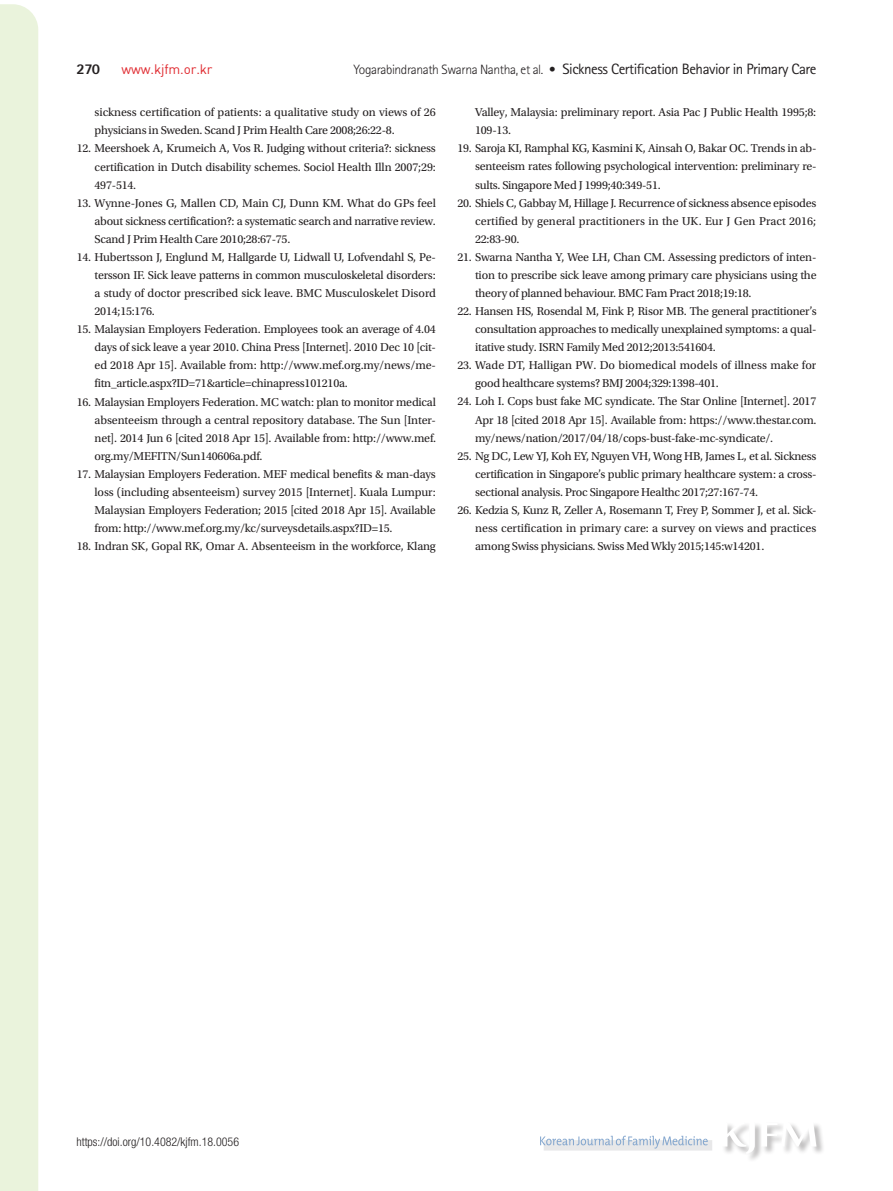
<style>
.page{position:relative;width:893px;height:1191px;background:#fff}
.page>*{position:absolute;margin:0;border:0;box-sizing:border-box;transform-origin:0 0}
.t1{font:15px "Rotis Sans Serif Std";letter-spacing:-.03em;color:#231f20}
.t2{font:800 15px "Rotis Sans Serif Std";color:#231f20}
.t3{font:13.5px "Dinreg";letter-spacing:-.01em;color:#e02a30}
.t4{font:12px/18px "Utopia Std";letter-spacing:-.02em;color:#231f20;text-align:justify}
.t5{font:300 condensed 12px "Helvetica Neue LT Std";color:#231f20}
.s1{font-weight:300;font-size:13.5px}
</style>
<div class="page">
<div style="left:0;top:4px;width:38px;height:1187px;background:#eaf3dc"></div>
<div style="left:721px;top:1122px;width:104px;height:40px;background:#231f20;opacity:.3"></div>
<svg style="left:722px;top:1122px;width:94px;height:32px"></svg>
<div style="left:544px;top:1140px;width:168px;height:10px;background:#e8e8e9"></div>
<svg style="left:540px;top:1135px;width:168px;height:13px"></svg>
<p class="t2" style="left:77px;top:60px;width:25px">270</p>
<p class="t3" style="left:122px;top:61px;width:93px">www.kjfm.or.kr</p>
<p class="t1" style="left:353px;top:60px;width:465px"><span class="s1">Yogarabindranath Swarna Nantha, et al. •</span> Sickness Certification Behavior in Primary Care</p>
<p class="t4" style="left:95px;top:104px;width:343px">sickness certification of patients: a qualitative study on views of 26 physicians in Sweden. Scand J Prim Health Care 2008;26:22-8.</p>
<p class="t4" style="left:95px;top:140px;width:343px;text-indent:-18px">12. Meershoek A, Krumeich A, Vos R. Judging without criteria?: sickness certification in Dutch disability schemes. Sociol Health Illn 2007;29:<br>497-514.</p>
<p class="t4" style="left:95px;top:194px;width:343px;text-indent:-18px">13. Wynne-Jones G, Mallen CD, Main CJ, Dunn KM. What do GPs feel about sickness certification?: a systematic search and narrative review.<br>Scand J Prim Health Care 2010;28:67-75.</p>
<p class="t4" style="left:95px;top:248px;width:343px;text-indent:-18px">14. Hubertsson J, Englund M, Hallgarde U, Lidwall U, Lofvendahl S, Pe&shy;tersson IF. Sick leave patterns in common musculoskeletal disorders: a study of doctor prescribed sick leave. BMC Musculoskelet Disord 2014;15:176.</p>
<p class="t4" style="left:95px;top:320px;width:343px;text-indent:-18px">15. Malaysian Employers Federation. Employees took an average of 4.04 days of sick leave a year 2010. China Press [Internet]. 2010 Dec 10 [cit&shy;ed 2018 Apr 15]. Available from: http://www.mef.org.my/news/me&shy;fitn_article.aspx?ID=71&amp;article=chinapress101210a.</p>
<p class="t4" style="left:95px;top:393px;width:343px;text-indent:-18px">16. Malaysian Employers Federation. MC watch: plan to monitor medical absenteeism through a central repository database. The Sun [Inter&shy;net]. 2014 Jun 6 [cited 2018 Apr 15]. Available from: http://www.mef. org.my/MEFITN/Sun140606a.pdf.</p>
<p class="t4" style="left:95px;top:465px;width:343px;text-indent:-18px">17. Malaysian Employers Federation. MEF medical benefits &amp; man-days loss (including absenteeism) survey 2015 [Internet]. Kuala Lumpur:<br>Malaysian Employers Federation; 2015 [cited 2018 Apr 15]. Available from: http://www.mef.org.my/kc/surveysdetails.aspx?ID=15.</p>
<p class="t4" style="left:77px;top:537px;width:361px">18. Indran SK, Gopal RK, Omar A. Absenteeism in the workforce, Klang</p>
<p class="t4" style="left:475px;top:104px;width:343px">Valley, Malaysia: preliminary report. Asia Pac J Public Health 1995;8:<br>109-13.</p>
<p class="t4" style="left:475px;top:140px;width:343px;text-indent:-18px">19. Saroja KI, Ramphal KG, Kasmini K, Ainsah O, Bakar OC. Trends in ab&shy;senteeism rates following psychological intervention: preliminary re&shy;sults. Singapore Med J 1999;40:349-51.</p>
<p class="t4" style="left:475px;top:194px;width:343px;text-indent:-18px">20. Shiels C, Gabbay M, Hillage J. Recurrence of sickness absence episodes certified by general practitioners in the UK. Eur J Gen Pract 2016; 22:83-90.</p>
<p class="t4" style="left:475px;top:248px;width:343px;text-indent:-18px">21. Swarna Nantha Y, Wee LH, Chan CM. Assessing predictors of inten&shy;tion to prescribe sick leave among primary care physicians using the theory of planned behaviour. BMC Fam Pract 2018;19:18.</p>
<p class="t4" style="left:475px;top:302px;width:343px;text-indent:-18px">22. Hansen HS, Rosendal M, Fink P, Risor MB. The general practitioner’s consultation approaches to medically unexplained symptoms: a qual&shy;itative study. ISRN Family Med 2012;2013:541604.</p>
<p class="t4" style="left:475px;top:357px;width:343px;text-indent:-18px">23. Wade DT, Halligan PW. Do biomedical models of illness make for good healthcare systems? BMJ 2004;329:1398-401.</p>
<p class="t4" style="left:475px;top:393px;width:343px;text-indent:-18px">24. Loh I. Cops bust fake MC syndicate. The Star Online [Internet]. 2017<br>Apr 18 [cited 2018 Apr 15]. Available from: https://www.thestar.com. my/news/nation/2017/04/18/cops-bust-fake-mc-syndicate/.</p>
<p class="t4" style="left:475px;top:447px;width:343px;text-indent:-18px">25. Ng DC, Lew YJ, Koh EY, Nguyen VH, Wong HB, James L, et al. Sickness certification in Singapore’s public primary healthcare system: a cross&shy;sectional analysis. Proc Singapore Healthc 2017;27:167-74.</p>
<p class="t4" style="left:475px;top:501px;width:343px;text-indent:-18px">26. Kedzia S, Kunz R, Zeller A, Rosemann T, Frey P, Sommer J, et al. Sick&shy;ness certification in primary care: a survey on views and practices among Swiss physicians. Swiss Med Wkly 2015;145:w14201.</p>
<p class="t5" style="left:77px;top:1134px;width:164px">https://doi.org/10.4082/kjfm.18.0056</p>
</div>
